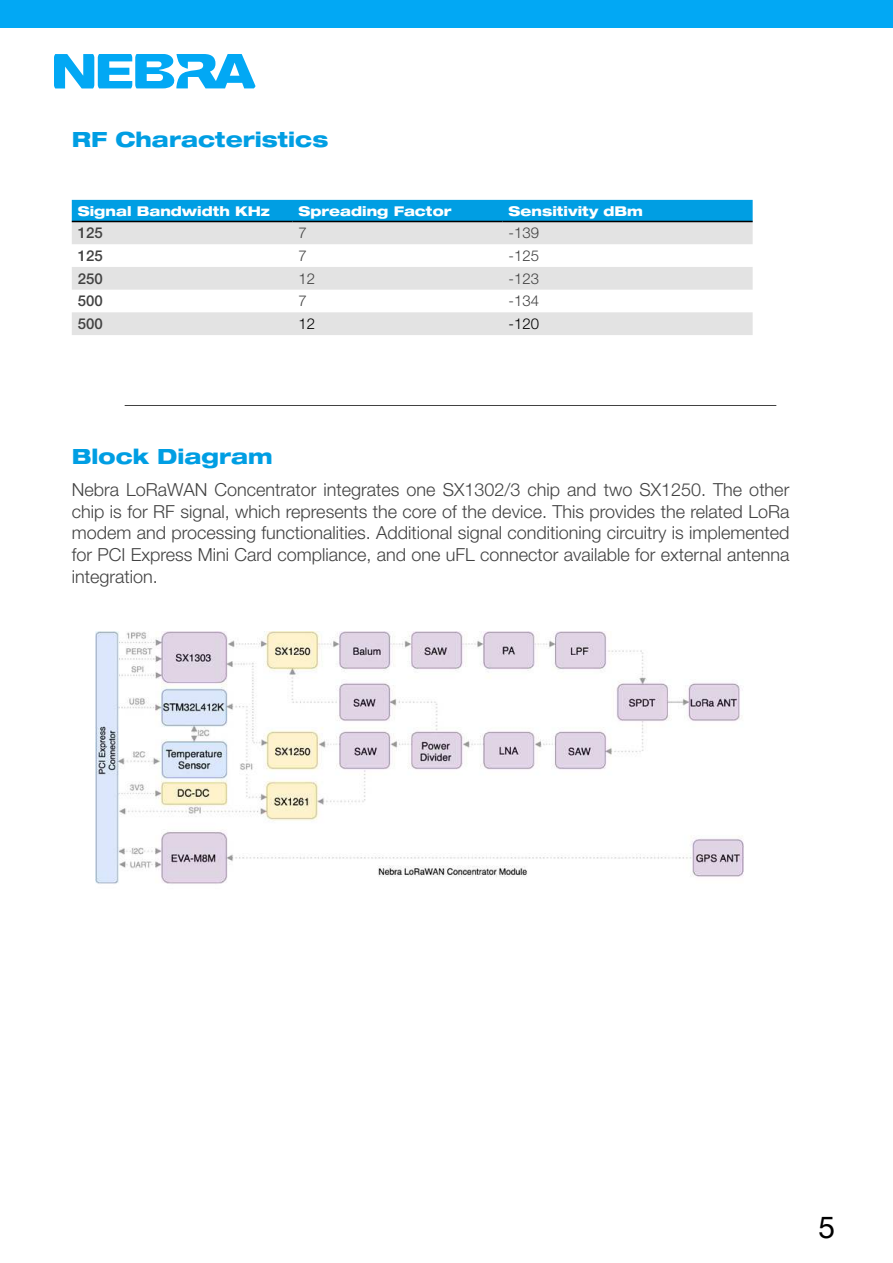
<style>
.page{position:relative;width:893px;height:1263px;background:#fff}
.page>*{position:absolute;margin:0;border:0;box-sizing:border-box;transform-origin:0 0}
.t1{font:30px "Helvetica Neue";color:#000}
.t2{font:800 expanded 21px "Helvetica Neue LT Std";color:#009ee3}
.t3{font:300 18px/21.6px "Helvetica Neue LT Std";color:#424242;text-align:justify}
.t4{font:300 15px "Helvetica Neue LT Std";color:#424242}
.t5{font:500 15px "Helvetica Neue LT Std";color:#424242}
.t6{font:300 15px "Helvetica Neue LT Std";color:#000}
.t7{font:800 expanded 13.5px "Helvetica Neue LT Std";color:#fff}
</style>
<div class="page">
<svg style="left:54px;top:54px;width:202px;height:34px"></svg>
<div style="left:72px;top:200px;width:681px;height:21px;background:#009ee3"></div>
<svg style="left:72px;top:222px;width:681px;height:113px;fill:#e3e3e3"></svg>
<hr style="left:72px;top:221px;width:221px;height:1px;background:#000">
<hr style="left:293px;top:221px;width:210px;height:1px;background:#000">
<hr style="left:503px;top:221px;width:250px;height:1px;background:#000">
<div style="left:0;top:0;width:893px;height:28px;background:#02a8f4"></div>
<img style="left:96px;top:631px;width:648px;height:253px">
<hr style="left:125px;top:405px;width:651px;height:1px;background:#424242">
<p class="t2" style="left:72px;top:132px;width:258px">RF Characteristics</p>
<p class="t7" style="left:78px;top:205px;width:194px">Signal Bandwidth KHz</p>
<p class="t7" style="left:299px;top:205px;width:154px">Spreading Factor</p>
<p class="t7" style="left:509px;top:205px;width:136px">Sensitivity dBm</p>
<p class="t5" style="left:78px;top:227px;width:27px">125</p>
<p class="t4" style="left:299px;top:227px;width:10px">7</p>
<p class="t4" style="left:509px;top:227px;width:32px">-139</p>
<p class="t5" style="left:78px;top:250px;width:27px">125</p>
<p class="t4" style="left:299px;top:250px;width:10px">7</p>
<p class="t4" style="left:509px;top:250px;width:32px">-125</p>
<p class="t5" style="left:78px;top:273px;width:27px">250</p>
<p class="t4" style="left:299px;top:273px;width:18px">12</p>
<p class="t4" style="left:509px;top:273px;width:32px">-123</p>
<p class="t5" style="left:78px;top:295px;width:27px">500</p>
<p class="t4" style="left:299px;top:295px;width:10px">7</p>
<p class="t4" style="left:509px;top:295px;width:32px">-134</p>
<p class="t5" style="left:78px;top:318px;width:27px">500</p>
<p class="t6" style="left:299px;top:318px;width:18px">12</p>
<p class="t6" style="left:509px;top:318px;width:32px">-120</p>
<p class="t2" style="left:72px;top:448px;width:202px">Block Diagram</p>
<p class="t3" style="left:72px;top:481px;width:719px">Nebra LoRaWAN Concentrator integrates one SX1302/3 chip and two SX1250. The other chip is for RF signal, which represents the core of the device. This provides the related LoRa modem and processing functionalities. Additional signal conditioning circuitry is implemented for PCI Express Mini Card compliance, and one uFL connector available for external antenna integration.</p>
<h1 class="t1" style="left:819px;top:1209px;width:18px">5</h1>
</div>
